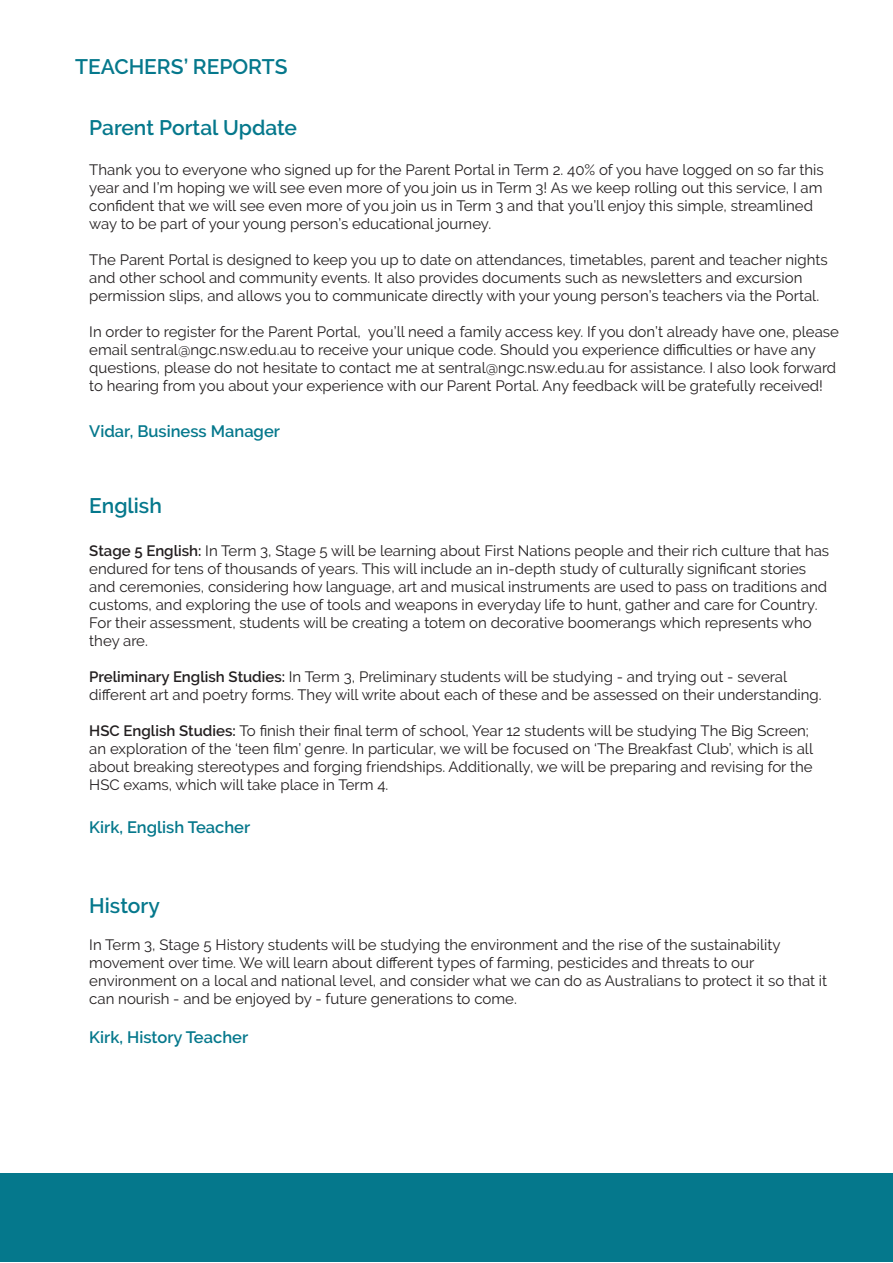
<style>
.page{position:relative;width:893px;height:1263px;background:#fff}
.page>*{position:absolute;margin:0;border:0;box-sizing:border-box;transform-origin:0 0}
.t1{font:600 21px "Raleway";color:#05788c}
.t2{font:600 16.5px "Raleway";color:#05788c}
.t3{font:15px/18px "Raleway";color:#231f20}
.s1{font-weight:600}
</style>
<div class="page">
<div style="left:0;top:1174px;width:893px;height:88px;background:#05788c"></div>
<p class="t1" style="left:75px;top:54px;width:214px">TEACHERS’ REPORTS</p>
<p class="t1" style="left:89px;top:115px;width:209px">Parent Portal Update</p>
<p class="t3" style="left:89px;top:161px;width:736px">Thank you to everyone who signed up for the Parent Portal in Term 2. 40% of you have logged on so far this year and I’m hoping we will see even more of you join us in Term 3! As we keep rolling out this service, I am confident that we will see even more of you join us in Term 3 and that you’ll enjoy this simple, streamlined way to be part of your young person’s educational journey.</p>
<p class="t3" style="left:89px;top:251px;width:740px">The Parent Portal is designed to keep you up to date on attendances, timetables, parent and teacher nights and other school and community events. It also provides documents such as newsletters and excursion permission slips, and allows you to communicate directly with your young person’s teachers via the Portal.</p>
<p class="t3" style="left:89px;top:323px;width:751px">In order to register for the Parent Portal, you’ll need a family access key. If you don’t already have one, please email sentral@ngc.nsw.edu.au to receive your unique code. Should you experience difficulties or have any questions, please do not hesitate to contact me at sentral@ngc.nsw.edu.au for assistance. I also look forward to hearing from you about your experience with our Parent Portal. Any feedback will be gratefully received!</p>
<p class="t2" style="left:89px;top:421px;width:192px">Vidar, Business Manager</p>
<p class="t1" style="left:89px;top:494px;width:74px">English</p>
<p class="t3" style="left:89px;top:542px;width:741px"><span class="s1">Stage 5 English:</span> In Term 3, Stage 5 will be learning about First Nations people and their rich culture that has endured for tens of thousands of years. This will include an in-depth study of culturally significant stories and ceremonies, considering how language, art and musical instruments are used to pass on traditions and customs, and exploring the use of tools and weapons in everyday life to hunt, gather and care for Country.<br>For their assessment, students will be creating a totem on decorative boomerangs which represents who they are.</p>
<p class="t3" style="left:89px;top:668px;width:734px"><span class="s1">Preliminary English Studies:</span> In Term 3, Preliminary students will be studying - and trying out - several different art and poetry forms. They will write about each of these and be assessed on their understanding.</p>
<p class="t3" style="left:89px;top:722px;width:725px"><span class="s1">HSC English Studies:</span> To finish their final term of school, Year 12 students will be studying The Big Screen; an exploration of the ‘teen film’ genre. In particular, we will be focused on ‘The Breakfast Club’, which is all about breaking stereotypes and forging friendships. Additionally, we will be preparing and revising for the HSC exams, which will take place in Term 4.</p>
<p class="t2" style="left:89px;top:818px;width:162px">Kirk, English Teacher</p>
<p class="t1" style="left:89px;top:893px;width:72px">History</p>
<p class="t3" style="left:89px;top:936px;width:739px">In Term 3, Stage 5 History students will be studying the environment and the rise of the sustainability movement over time. We will learn about different types of farming, pesticides and threats to our environment on a local and national level, and consider what we can do as Australians to protect it so that it can nourish - and be enjoyed by - future generations to come.</p>
<p class="t2" style="left:89px;top:1028px;width:160px">Kirk, History Teacher</p>
</div>
